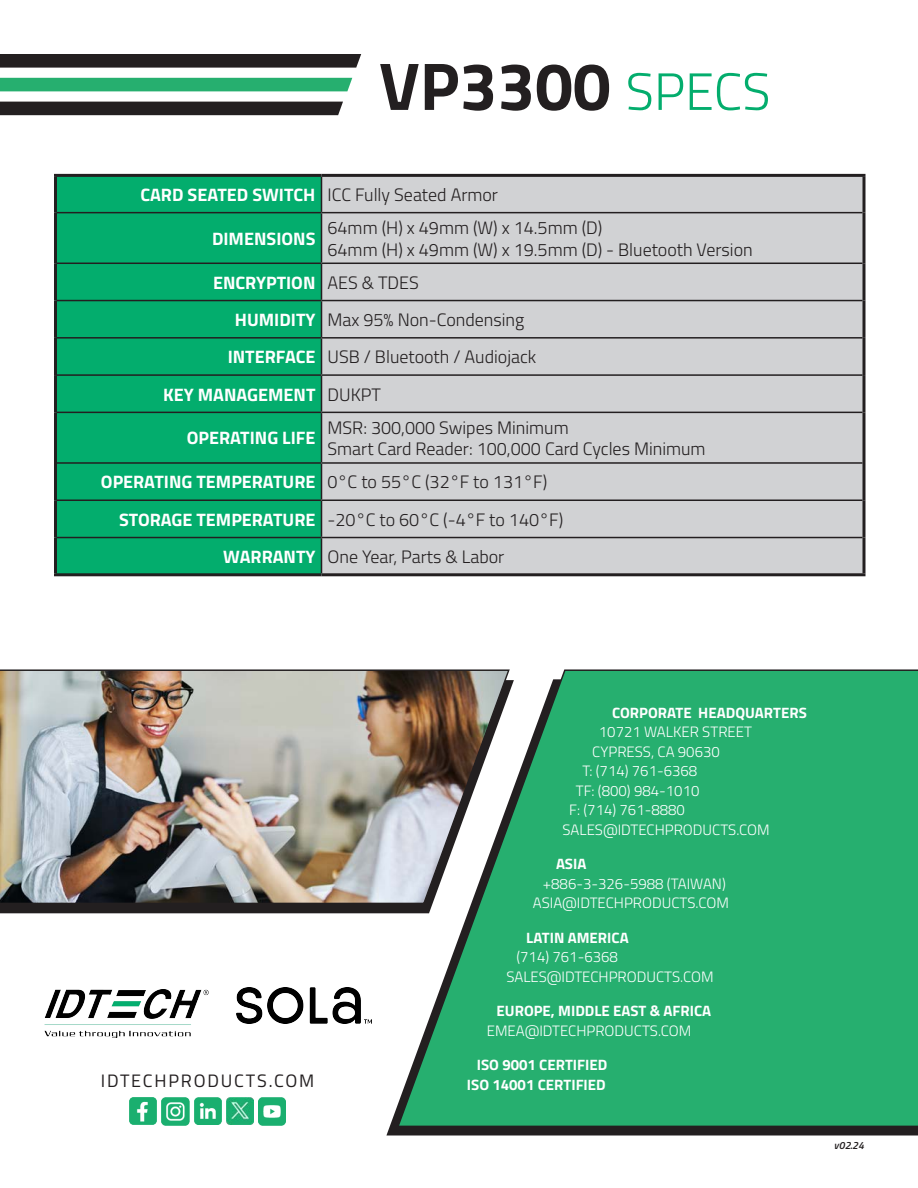
<style>
.page{position:relative;width:918px;height:1188px;background:#fff}
.page>*{position:absolute;margin:0;border:0;box-sizing:border-box;transform-origin:0 0}
.t1{font:700 67.5px "Titillium";color:#231f20}
.t2{font:300 18px "Titillium";color:#231f20}
.t3{font:700 18px "Titillium";color:#fff}
.t4{font:18px "Titillium";letter-spacing:.1em;color:#231f20}
.t5{font:300 15px "Titillium";color:#fff}
.t6{font:700 15px "Titillium";color:#fff}
.t7{font:italic 600 10.5px "Titillium";color:#231f20}
.s1{font-weight:300;font-size:52.5px;color:#03ad6d}
</style>
<div class="page">
<svg style="left:386px;top:913px;width:532px;height:223px;fill:#231f20"></svg>
<svg style="left:396px;top:669px;width:522px;height:459px;background:#2faf73"></svg>
<svg style="left:0;top:54px;width:361px;height:14px;background:#2a2627"></svg>
<div style="left:0;top:78px;width:352px;height:13px;background:#26af6f"></div>
<div style="left:0;top:102px;width:343px;height:13px;background:#231f20"></div>
<img style="left:130px;top:1097px;width:27px;height:28px">
<img style="left:162px;top:1097px;width:28px;height:28px">
<img style="left:194px;top:1097px;width:28px;height:28px">
<img style="left:226px;top:1097px;width:27px;height:27px">
<img style="left:258px;top:1097px;width:28px;height:28px">
<svg style="left:0;top:680px;width:514px;height:233px;background:#404d46"></svg>
<img style="left:0;top:669px;width:511px;height:236px">
<div style="left:57px;top:177px;width:264px;height:396px;background:#03ad6d"></div>
<div style="left:322px;top:177px;width:540px;height:396px;background:#d1d2d4"></div>
<hr style="left:321px;top:177px;width:1px;height:35px;background:#231f20">
<hr style="left:57px;top:212px;width:265px;height:1px;background:#231f20">
<hr style="left:322px;top:212px;width:540px;height:1px;background:#231f20">
<hr style="left:321px;top:213px;width:1px;height:50px;background:#231f20">
<hr style="left:57px;top:263px;width:265px;height:1px;background:#231f20">
<hr style="left:322px;top:263px;width:540px;height:1px;background:#231f20">
<hr style="left:321px;top:264px;width:1px;height:36px;background:#231f20">
<hr style="left:57px;top:300px;width:265px;height:1px;background:#231f20">
<hr style="left:322px;top:300px;width:540px;height:1px;background:#231f20">
<hr style="left:321px;top:301px;width:1px;height:36px;background:#231f20">
<hr style="left:57px;top:337px;width:265px;height:2px;background:#231f20">
<hr style="left:322px;top:337px;width:540px;height:2px;background:#231f20">
<hr style="left:321px;top:339px;width:1px;height:35px;background:#231f20">
<hr style="left:57px;top:374px;width:265px;height:2px;background:#231f20">
<hr style="left:322px;top:374px;width:540px;height:2px;background:#231f20">
<hr style="left:321px;top:376px;width:1px;height:36px;background:#231f20">
<hr style="left:57px;top:412px;width:265px;height:1px;background:#231f20">
<hr style="left:322px;top:412px;width:540px;height:1px;background:#231f20">
<hr style="left:321px;top:413px;width:1px;height:49px;background:#231f20">
<hr style="left:57px;top:462px;width:265px;height:2px;background:#231f20">
<hr style="left:322px;top:462px;width:540px;height:2px;background:#231f20">
<hr style="left:321px;top:464px;width:1px;height:36px;background:#231f20">
<hr style="left:57px;top:500px;width:265px;height:1px;background:#231f20">
<hr style="left:322px;top:500px;width:540px;height:1px;background:#231f20">
<hr style="left:321px;top:501px;width:1px;height:36px;background:#231f20">
<hr style="left:57px;top:537px;width:265px;height:1px;background:#231f20">
<hr style="left:322px;top:537px;width:540px;height:1px;background:#231f20">
<hr style="left:321px;top:538px;width:1px;height:35px;background:#231f20">
<hr style="left:54px;top:174px;width:268px;height:3px;background:#231f20">
<hr style="left:54px;top:177px;width:3px;height:36px;background:#231f20">
<hr style="left:322px;top:174px;width:544px;height:3px;background:#231f20">
<svg style="left:862px;top:177px;width:4px;height:36px"></svg>
<hr style="left:54px;top:213px;width:3px;height:50px;background:#231f20">
<svg style="left:862px;top:213px;width:4px;height:50px"></svg>
<hr style="left:54px;top:263px;width:3px;height:38px;background:#231f20">
<svg style="left:862px;top:263px;width:4px;height:38px"></svg>
<hr style="left:54px;top:301px;width:3px;height:37px;background:#231f20">
<svg style="left:862px;top:301px;width:4px;height:37px"></svg>
<hr style="left:54px;top:338px;width:3px;height:37px;background:#231f20">
<svg style="left:862px;top:338px;width:4px;height:37px"></svg>
<hr style="left:54px;top:375px;width:3px;height:37px;background:#231f20">
<svg style="left:862px;top:375px;width:4px;height:37px"></svg>
<hr style="left:54px;top:412px;width:3px;height:51px;background:#231f20">
<svg style="left:862px;top:412px;width:4px;height:51px"></svg>
<hr style="left:54px;top:463px;width:3px;height:37px;background:#231f20">
<svg style="left:862px;top:463px;width:4px;height:37px"></svg>
<hr style="left:54px;top:500px;width:3px;height:38px;background:#231f20">
<svg style="left:862px;top:500px;width:4px;height:38px"></svg>
<hr style="left:54px;top:538px;width:3px;height:35px;background:#231f20">
<svg style="left:862px;top:538px;width:4px;height:35px"></svg>
<hr style="left:54px;top:573px;width:268px;height:3px;background:#231f20">
<hr style="left:322px;top:573px;width:544px;height:3px;background:#231f20">
<img style="left:45px;top:990px;width:164px;height:47px">
<img style="left:237px;top:988px;width:135px;height:36px">
<p class="t1" style="left:379px;top:35px;width:393px">VP3300 <span class="s1">SPECS</span></p>
<p class="t3" style="left:140px;top:181px;width:177px">CARD SEATED SWITCH</p>
<p class="t2" style="left:328px;top:181px;width:172px">ICC Fully Seated Armor</p>
<p class="t3" style="left:212px;top:225px;width:105px">DIMENSIONS</p>
<p class="t2" style="left:328px;top:215px;width:276px">64mm (H) x 49mm (W) x 14.5mm (D)</p>
<p class="t2" style="left:328px;top:236px;width:427px">64mm (H) x 49mm (W) x 19.5mm (D) - Bluetooth Version</p>
<p class="t3" style="left:213px;top:269px;width:104px">ENCRYPTION</p>
<p class="t2" style="left:328px;top:269px;width:93px">AES &amp; TDES</p>
<p class="t3" style="left:235px;top:306px;width:82px">HUMIDITY</p>
<p class="t2" style="left:328px;top:307px;width:198px">Max 95% Non-Condensing</p>
<p class="t3" style="left:228px;top:343px;width:89px">INTERFACE</p>
<p class="t2" style="left:328px;top:344px;width:210px">USB / Bluetooth / Audiojack</p>
<p class="t3" style="left:163px;top:380px;width:154px">KEY MANAGEMENT</p>
<p class="t2" style="left:328px;top:381px;width:55px">DUKPT</p>
<p class="t3" style="left:187px;top:424px;width:130px">OPERATING LIFE</p>
<p class="t2" style="left:328px;top:414px;width:243px">MSR: 300,000 Swipes Minimum</p>
<p class="t2" style="left:328px;top:436px;width:380px">Smart Card Reader: 100,000 Card Cycles Minimum</p>
<p class="t3" style="left:101px;top:468px;width:216px">OPERATING TEMPERATURE</p>
<p class="t2" style="left:328px;top:469px;width:221px">0°C to 55°C (32°F to 131°F)</p>
<p class="t3" style="left:119px;top:506px;width:198px">STORAGE TEMPERATURE</p>
<p class="t2" style="left:328px;top:506px;width:237px">-20°C to 60°C (-4°F to 140°F)</p>
<p class="t3" style="left:223px;top:543px;width:94px">WARRANTY</p>
<p class="t2" style="left:328px;top:544px;width:178px">One Year, Parts &amp; Labor</p>
<p class="t4" style="left:101px;top:1068px;width:215px">IDTECHPRODUCTS.COM</p>
<p class="t6" style="left:612px;top:701px;width:196px">CORPORATE HEADQUARTERS</p>
<p class="t5" style="left:599px;top:721px;width:155px">10721 WALKER STREET</p>
<p class="t5" style="left:592px;top:741px;width:129px">CYPRESS, CA 90630</p>
<p class="t5" style="left:582px;top:760px;width:116px">T: (714) 761-6368</p>
<p class="t5" style="left:576px;top:780px;width:125px">TF: (800) 984-1010</p>
<p class="t5" style="left:569px;top:799px;width:117px">F: (714) 761-8880</p>
<p class="t5" style="left:563px;top:819px;width:209px">SALES@IDTECHPRODUCTS.COM</p>
<p class="t6" style="left:556px;top:853px;width:32px">ASIA</p>
<p class="t5" style="left:543px;top:873px;width:185px">+886-3-326-5988 (TAIWAN)</p>
<p class="t5" style="left:533px;top:892px;width:197px">ASIA@IDTECHPRODUCTS.COM</p>
<p class="t6" style="left:526px;top:926px;width:104px">LATIN AMERICA</p>
<p class="t5" style="left:516px;top:946px;width:103px">(714) 761-6368</p>
<p class="t5" style="left:507px;top:966px;width:209px">SALES@IDTECHPRODUCTS.COM</p>
<p class="t6" style="left:497px;top:1000px;width:216px">EUROPE, MIDDLE EAST &amp; AFRICA</p>
<p class="t5" style="left:487px;top:1020px;width:206px">EMEA@IDTECHPRODUCTS.COM</p>
<p class="t6" style="left:477px;top:1054px;width:132px">ISO 9001 CERTIFIED</p>
<p class="t6" style="left:467px;top:1073px;width:140px">ISO 14001 CERTIFIED</p>
<p class="t7" style="left:834px;top:1138px;width:32px">v02.24</p>
</div>
